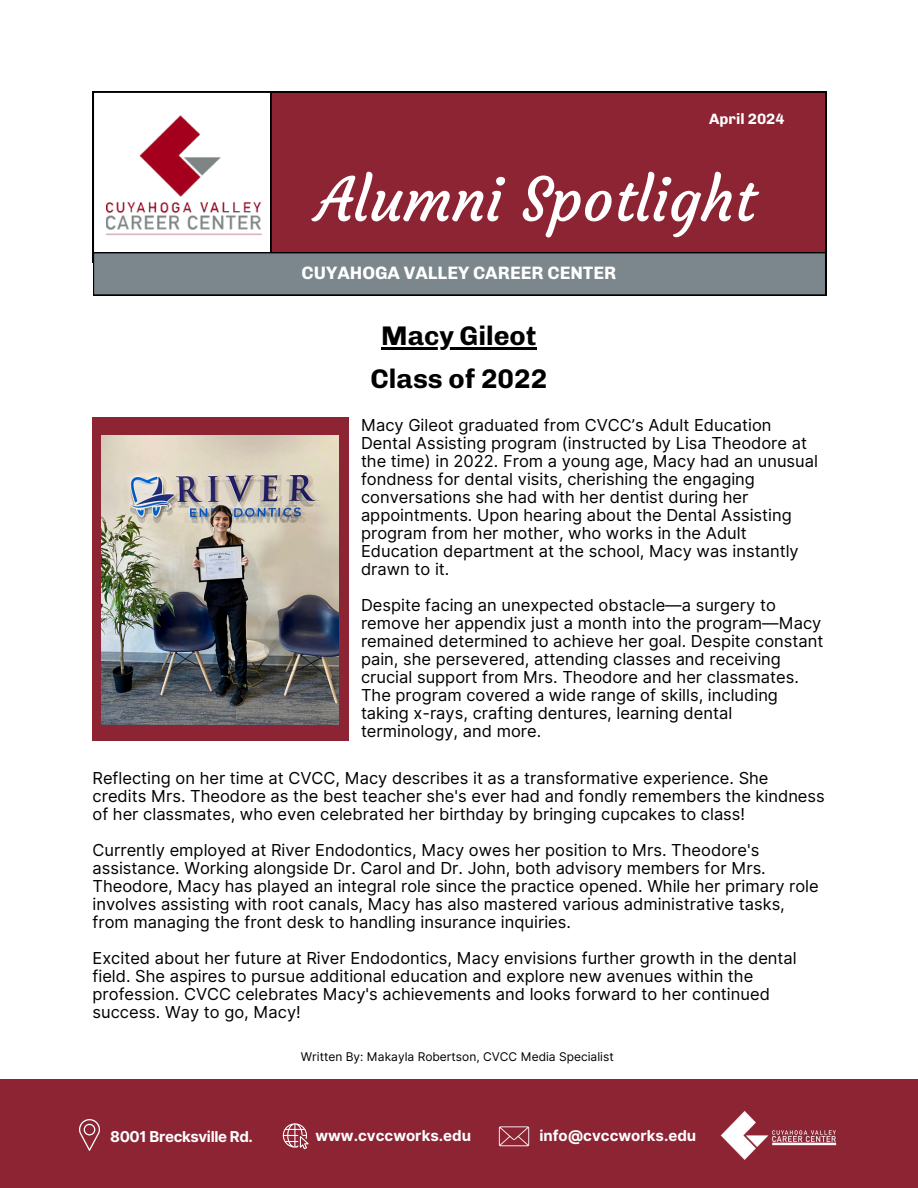
<style>
.page{position:relative;width:918px;height:1188px;background:#fff}
.page>*{position:absolute;margin:0;border:0;box-sizing:border-box;transform-origin:0 0}
.t1{font:60px "Courgette";color:#fff}
.t2{font:700 27px "Chivo";color:#000}
.t3{font:700 18px "Chivo";color:#fff}
.t4{font:16.5px/18px "Inter";color:#000}
.t5{font:700 15px "Inter";color:#fff}
.t6{font:700 15px "Inter";letter-spacing:-.025em;color:#fff}
.t7{font:700 15px "Chivo";color:#fff}
.t8{font:12px "Inter";color:#000}
</style>
<div class="page">
<svg style="left:93px;top:92px;width:733px;height:203px;background:#8d4954"></svg>
<div style="left:92px;top:417px;width:257px;height:324px;background:#8c2433"></div>
<img style="left:107px;top:115px;width:155px;height:121px">
<div style="left:0;top:1079px;width:918px;height:109px;background:#8c2433"></div>
<svg style="left:79px;top:1119px;width:21px;height:32px"></svg>
<svg style="left:499px;top:1126px;width:30px;height:20px"></svg>
<svg style="left:283px;top:1123px;width:26px;height:26px"></svg>
<img style="left:720px;top:1111px;width:117px;height:49px">
<img style="left:101px;top:435px;width:238px;height:289px">
<hr style="left:381px;top:347px;width:156px;height:2px;background:#000">
<h4 class="t7" style="left:709px;top:110px;width:77px">April 2024</h4>
<h4 class="t1" style="left:316px;top:163px;width:441px">Alumni Spotlight</h4>
<h4 class="t3" style="left:302px;top:263px;width:316px">CUYAHOGA VALLEY CAREER CENTER</h4>
<p class="t2" style="left:381px;top:319px;width:157px">Macy Gileot</p>
<p class="t2" style="left:371px;top:362px;width:178px">Class of 2022</p>
<p class="t4" style="left:361px;top:416px;width:458px">Macy Gileot graduated from CVCC’s Adult Education Dental Assisting program (instructed by Lisa Theodore at the time) in 2022. From a young age, Macy had an unusual fondness for dental visits, cherishing the engaging conversations she had with her dentist during her appointments. Upon hearing about the Dental Assisting program from her mother, who works in the Adult Education department at the school, Macy was instantly drawn to it.</p>
<h4 class="t4" style="left:361px;top:596px;width:464px">Despite facing an unexpected obstacle—a surgery to remove her appendix just a month into the program—Macy remained determined to achieve her goal. Despite constant pain, she persevered, attending classes and receiving crucial support from Mrs. Theodore and her classmates.<br>The program covered a wide range of skills, including taking x-rays, crafting dentures, learning dental terminology, and more.</h4>
<h5 class="t4" style="left:93px;top:769px;width:734px">Reflecting on her time at CVCC, Macy describes it as a transformative experience. She credits Mrs. Theodore as the best teacher she's ever had and fondly remembers the kindness of her classmates, who even celebrated her birthday by bringing cupcakes to class!</h5>
<p class="t4" style="left:93px;top:841px;width:728px">Currently employed at River Endodontics, Macy owes her position to Mrs. Theodore's assistance. Working alongside Dr. Carol and Dr. John, both advisory members for Mrs.<br>Theodore, Macy has played an integral role since the practice opened. While her primary role involves assisting with root canals, Macy has also mastered various administrative tasks, from managing the front desk to handling insurance inquiries.</p>
<p class="t4" style="left:93px;top:949px;width:706px">Excited about her future at River Endodontics, Macy envisions further growth in the dental field. She aspires to pursue additional education and explore new avenues within the profession. CVCC celebrates Macy's achievements and looks forward to her continued success. Way to go, Macy!</p>
<h4 class="t8" style="left:301px;top:1049px;width:314px">Written By: Makayla Robertson, CVCC Media Specialist</h4>
<h3 class="t6" style="left:110px;top:1127px;width:144px">8001 Brecksville Rd.</h3>
<h2 class="t5" style="left:315px;top:1126px;width:157px">www.cvccworks.edu</h2>
<h5 class="t5" style="left:539px;top:1126px;width:158px">info@cvccworks.edu</h5>
</div>
